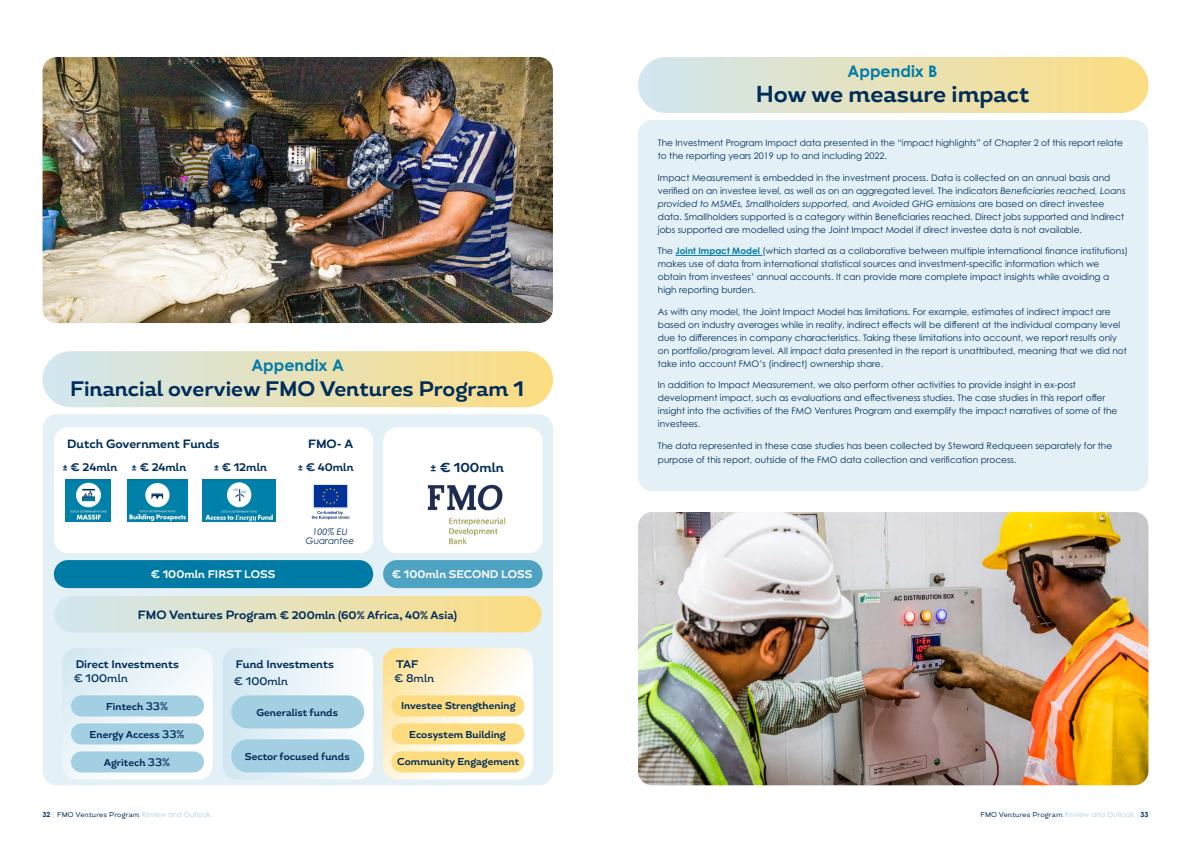
<style>
.page{position:relative;width:1191px;height:842px;background:#fff}
.page>*{position:absolute;margin:0;border:0;box-sizing:border-box;transform-origin:0 0}
.t1{font:700 23px "Magallanes";color:#002d59}
.t2{font:700 21px "Magallanes";color:#002d59}
.t3{font:700 16px "Century Gothic Pro";color:#007ba6}
.t4{font:700 13px "Magallanes";color:#002d59}
.t5{font:700 12px "Magallanes";color:#002d59}
.t6{font:700 11px "Magallanes";color:#002d59}
.t7{font:700 11px "Magallanes";color:#fff}
.t8{font:500 11px "Magallanes";color:#002d59}
.t9{font:700 10px "Magallanes";color:#002d59}
.t10{font:9px/13px "Century Gothic Pro";color:#002d59}
.t11{font:italic 9px/9px "Century Gothic Pro";color:#002d59;text-align:center}
.t12{font:7px "Magallanes";letter-spacing:.02em;color:#002d59}
.s1{font-size:12px}
.s2{font-weight:500;font-size:11px}
.s3{font-style:italic}
.s4{font-weight:700;color:#007ba6}
.s5{font-family:"Century Gothic Pro";font-weight:700}
.s6{font-family:"Century Gothic Pro";color:#c8e2ee}
.s7{font-family:"Century Gothic Pro";color:#a3cfe2}
</style>
<div class="page">
<div style="left:638px;top:120px;width:510px;height:371px;background:#e3f0f6;border-radius:14px"></div>
<hr style="left:675px;top:255px;width:87px;height:1px;background:#007ba6">
<div style="left:638px;top:57px;width:510px;height:56px;background:linear-gradient(to right,#d1e7f1,#fddd81);border-radius:28px"></div>
<div style="left:43px;top:414px;width:510px;height:371px;background:#e3f0f6;border-radius:14px"></div>
<div style="left:43px;top:351px;width:510px;height:56px;background:linear-gradient(to right,#d1e7f1,#fddd81);border-radius:28px"></div>
<div style="left:54px;top:427px;width:319px;height:126px;background:#fff;border-radius:14px"></div>
<div style="left:383px;top:427px;width:159px;height:126px;background:#fff;border-radius:14px"></div>
<div style="left:54px;top:560px;width:319px;height:28px;background:#007ba6;border-radius:14px"></div>
<div style="left:55px;top:596px;width:486px;height:36px;background:linear-gradient(to right,#d1e7f1,#fddd81);border-radius:18px"></div>
<div style="left:383px;top:560px;width:159px;height:28px;background:#4da3c1;border-radius:14px"></div>
<svg style="left:223px;top:648px;width:150px;height:131px"></svg>
<div style="left:231px;top:695px;width:133px;height:33px;background:#a3cfe2;border-radius:16px"></div>
<div style="left:231px;top:739px;width:133px;height:33px;background:#a3cfe2;border-radius:16px"></div>
<svg style="left:383px;top:648px;width:150px;height:131px"></svg>
<svg style="left:63px;top:648px;width:150px;height:131px"></svg>
<div style="left:71px;top:695px;width:133px;height:21px;background:#a3cfe2;border-radius:10px"></div>
<div style="left:391px;top:695px;width:133px;height:21px;background:#fddc80;border-radius:10px"></div>
<div style="left:71px;top:723px;width:133px;height:21px;background:#a3cfe2;border-radius:10px"></div>
<div style="left:391px;top:723px;width:133px;height:21px;background:#fddc80;border-radius:10px"></div>
<div style="left:71px;top:751px;width:133px;height:21px;background:#a3cfe2;border-radius:10px"></div>
<div style="left:391px;top:751px;width:133px;height:21px;background:#fddc80;border-radius:10px"></div>
<img style="left:202px;top:480px;width:73px;height:42px">
<img style="left:128px;top:479px;width:59px;height:43px">
<img style="left:66px;top:479px;width:44px;height:43px">
<img style="left:311px;top:484px;width:39px;height:36px">
<img style="left:427px;top:485px;width:78px;height:59px">
<img style="left:43px;top:57px;width:510px;height:266px">
<img style="left:638px;top:512px;width:510px;height:273px">
<h3 class="t3" style="left:251px;top:356px;width:94px">Appendix A</h3>
<h2 class="t2" style="left:70px;top:376px;width:455px">Financial overview FMO Ventures Program 1</h2>
<h3 class="t5" style="left:67px;top:436px;width:154px">Dutch Government Funds</h3>
<h3 class="t5" style="left:308px;top:436px;width:47px">FMO- A</h3>
<p class="t6" style="left:63px;top:460px;width:56px">± € 24mln</p>
<p class="t6" style="left:132px;top:460px;width:56px">± € 24mln</p>
<p class="t6" style="left:214px;top:460px;width:55px">± € 12mln</p>
<p class="t6" style="left:298px;top:460px;width:57px">± € 40mln</p>
<h3 class="t4" style="left:430px;top:460px;width:75px">± € 100mln</h3>
<p class="t11" style="left:306px;top:528px;width:50px">100% EU<br>Guarantee</p>
<p class="t7" style="left:392px;top:567px;width:142px">€ 100mln SECOND LOSS</p>
<p class="t7" style="left:151px;top:567px;width:126px">€ 100mln FIRST LOSS</p>
<p class="t6" style="left:138px;top:608px;width:321px"><span class="s1">FMO Ventures Program</span> € 200mln (60% Africa, 40% Asia)</p>
<p class="t6" style="left:236px;top:657px;width:99px">Fund Investments</p>
<p class="t8" style="left:234px;top:674px;width:56px">€ 100mln</p>
<p class="t9" style="left:256px;top:706px;width:83px">Generalist funds</p>
<p class="t9" style="left:245px;top:750px;width:106px">Sector focused funds</p>
<p class="t6" style="left:76px;top:657px;width:105px">Direct Investments</p>
<p class="t8" style="left:74px;top:671px;width:56px">€ 100mln</p>
<p class="t9" style="left:106px;top:700px;width:63px">Fintech <span class="s2">33%</span></p>
<p class="t9" style="left:90px;top:728px;width:96px">Energy Access <span class="s2">33%</span></p>
<p class="t9" style="left:409px;top:728px;width:98px">Ecosystem Building</p>
<p class="t9" style="left:104px;top:756px;width:68px">Agritech <span class="s2">33%</span></p>
<p class="t6" style="left:396px;top:657px;width:24px">TAF</p>
<p class="t8" style="left:394px;top:671px;width:42px">€ 8mln</p>
<p class="t9" style="left:401px;top:699px;width:116px">Investee Strengthening</p>
<p class="t9" style="left:397px;top:755px;width:123px">Community Engagement</p>
<h3 class="t3" style="left:847px;top:61px;width:91px">Appendix B</h3>
<h1 class="t1" style="left:756px;top:80px;width:275px">How we measure impact</h1>
<p class="t10" style="left:658px;top:137px;width:466px">The Investment Program Impact data presented in the “impact highlights” of Chapter 2 of this report relate to the reporting years 2019 up to and including 2022.</p>
<p class="t10" style="left:658px;top:171px;width:469px">Impact Measurement is embedded in the investment process. Data is collected on an annual basis and verified on an investee level, as well as on an aggregated level. The indicators <span class="s3">Beneficiaries reached, Loans provided to MSMEs, Smallholders supported,</span> and <span class="s3">Avoided GHG emissions</span> are based on direct investee data. Smallholders supported is a category within Beneficiaries reached. Direct jobs supported and Indirect jobs supported are modelled using the Joint Impact Model if direct investee data is not available.</p>
<p class="t10" style="left:658px;top:245px;width:472px">The <span class="s4">Joint Impact Model</span> (which started as a collaborative between multiple international finance institutions) makes use of data from international statistical sources and investment-specific information which we obtain from investees’ annual accounts. It can provide more complete impact insights while avoiding a high reporting burden.</p>
<p class="t10" style="left:658px;top:305px;width:470px">As with any model, the Joint Impact Model has limitations. For example, estimates of indirect impact are based on industry averages while in reality, indirect effects will be different at the individual company level due to differences in company characteristics. Taking these limitations into account, we report results only on portfolio/program level. All impact data presented in the report is unattributed, meaning that we did not take into account FMO’s (indirect) ownership share.</p>
<p class="t10" style="left:658px;top:379px;width:461px">In addition to Impact Measurement, we also perform other activities to provide insight in ex-post development impact, such as evaluations and effectiveness studies. The case studies in this report offer insight into the activities of the FMO Ventures Program and exemplify the impact narratives of some of the investees.</p>
<p class="t10" style="left:658px;top:439px;width:456px;line-height:14px">The data represented in these case studies has been collected by Steward Redqueen separately for the purpose of this report, outside of the FMO data collection and verification process.</p>
<p class="t12" style="left:43px;top:810px;width:170px"><span class="s5">32</span><span class="s6">|</span> FMO Ventures Program <span class="s7">Review and Outlook</span></p>
<p class="t12" style="left:980px;top:810px;width:170px">FMO Ventures Program <span class="s7">Review and Outlook</span> <span class="s6">|</span><span class="s5">33</span></p>
</div>
